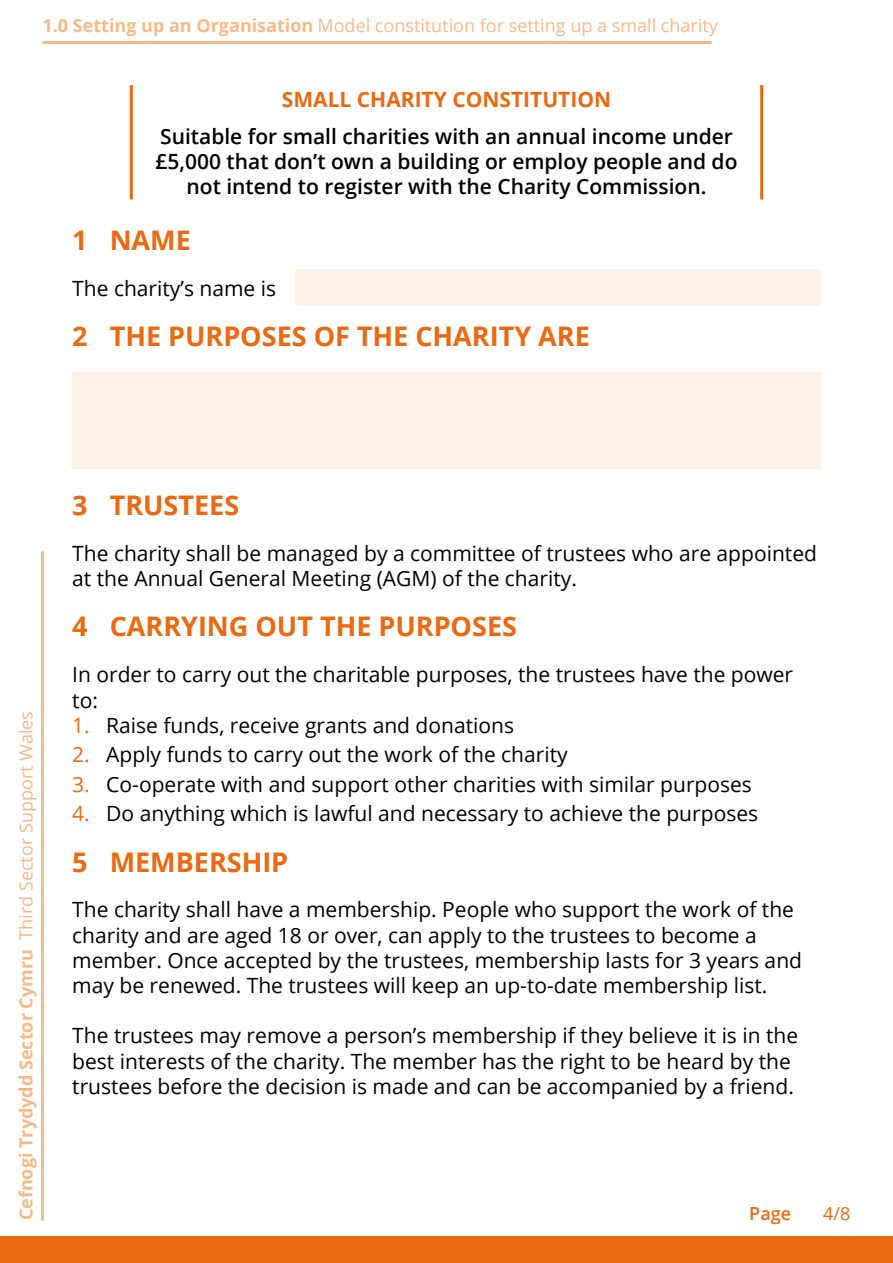
<style>
.page{position:relative;width:893px;height:1263px;background:#fff}
.page>*{position:absolute;margin:0;border:0;box-sizing:border-box;transform-origin:0 0}
.SectionHeading-Orang{font:700 27px "Open Sans";color:#eb6911}
.Paragraph-Standard{font:21px/25.2px "Open Sans";color:#000}
.Paragraph-List-Numbe{font:21px "Open Sans";color:#000}
.t1{font:600 21px/25.2px "Open Sans";color:#000;text-align:center}
.t2{font:700 21px "Open Sans";color:#eb6911}
.t3{font:18px "Open Sans";color:#f8b989}
.t4{font:700 18px "Open Sans";color:#f8b989}
.t5{font:600 18px "Open Sans";color:#eb6911}
.t6{font:18px "Open Sans";color:#eb6911}
.s1{font-weight:700}
.s2{font-weight:400}
.s3{color:#eb6911}
</style>
<div class="page">
<hr style="left:43px;top:41px;width:669px;height:3px;background:#f8b989">
<div style="left:0;top:1236px;width:893px;height:27px;background:#eb6911"></div>
<div style="left:295px;top:270px;width:526px;height:36px;background:#fef1e8"></div>
<hr style="left:130px;top:85px;width:3px;height:114px;background:#eb6911">
<hr style="left:760px;top:85px;width:3px;height:114px;background:#eb6911">
<div style="left:72px;top:372px;width:749px;height:97px;background:#fef1e8"></div>
<hr style="left:41px;top:551px;width:3px;height:669px;background:#f8b989">
<p class="t3" style="left:43px;top:13px;width:677px"><span class="s1">1.0 Setting up an Organisation</span> Model constitution for setting up a small charity</p>
<p class="t2" style="left:282px;top:84px;width:331px">SMALL CHARITY CONSTITUTION</p>
<p class="t1" style="left:156px;top:123px;width:583px">Suitable for small charities with an annual income under £5,000 that don’t own a building or employ people and do not intend to register with the Charity Commission.</p>
<h3 class="SectionHeading-Orang" style="left:72px;top:221px;width:17px">1</h3>
<h3 class="SectionHeading-Orang" style="left:110px;top:221px;width:83px">NAME</h3>
<p class="Paragraph-Standard" style="left:72px;top:275px;width:205px">The charity’s name is</p>
<h3 class="SectionHeading-Orang" style="left:72px;top:317px;width:17px">2</h3>
<h3 class="SectionHeading-Orang" style="left:110px;top:317px;width:482px">THE PURPOSES OF THE CHARITY ARE</h3>
<p class="t4" style="left:13px;top:1220px;width:511px;rotate:-90deg">Cefnogi Trydydd Sector Cymru <span class="s2">Third Sector Support Wales</span></p>
<h3 class="SectionHeading-Orang" style="left:72px;top:486px;width:17px">3</h3>
<h3 class="SectionHeading-Orang" style="left:110px;top:486px;width:131px">TRUSTEES</h3>
<p class="Paragraph-Standard" style="left:72px;top:540px;width:746px">The charity shall be managed by a committee of trustees who are appointed at the Annual General Meeting (AGM) of the charity.</p>
<h3 class="SectionHeading-Orang" style="left:72px;top:608px;width:17px">4</h3>
<h3 class="SectionHeading-Orang" style="left:110px;top:608px;width:409px">CARRYING OUT THE PURPOSES</h3>
<p class="Paragraph-Standard" style="left:72px;top:661px;width:722px">In order to carry out the charitable purposes, the trustees have the power to:</p>
<p class="Paragraph-List-Numbe" style="left:72px;top:711px;width:443px"><span class="s3">1.</span> Raise funds, receive grants and donations</p>
<p class="Paragraph-List-Numbe" style="left:72px;top:740px;width:497px"><span class="s3">2.</span> Apply funds to carry out the work of the charity</p>
<p class="Paragraph-List-Numbe" style="left:72px;top:770px;width:681px"><span class="s3">3.</span> Co-operate with and support other charities with similar purposes</p>
<p class="Paragraph-List-Numbe" style="left:72px;top:799px;width:687px"><span class="s3">4.</span> Do anything which is lawful and necessary to achieve the purposes</p>
<h3 class="SectionHeading-Orang" style="left:72px;top:843px;width:17px">5</h3>
<h3 class="SectionHeading-Orang" style="left:110px;top:843px;width:180px">MEMBERSHIP</h3>
<p class="Paragraph-Standard" style="left:72px;top:897px;width:731px">The charity shall have a membership. People who support the work of the charity and are aged 18 or over, can apply to the trustees to become a member. Once accepted by the trustees, membership lasts for 3 years and may be renewed. The trustees will keep an up-to-date membership list.</p>
<p class="Paragraph-Standard" style="left:72px;top:1023px;width:727px">The trustees may remove a person’s membership if they believe it is in the best interests of the charity. The member has the right to be heard by the trustees before the decision is made and can be accompanied by a friend.</p>
<p class="t5" style="left:749px;top:1201px;width:43px">Page</p>
<p class="t6" style="left:823px;top:1201px;width:29px">4/8</p>
</div>
